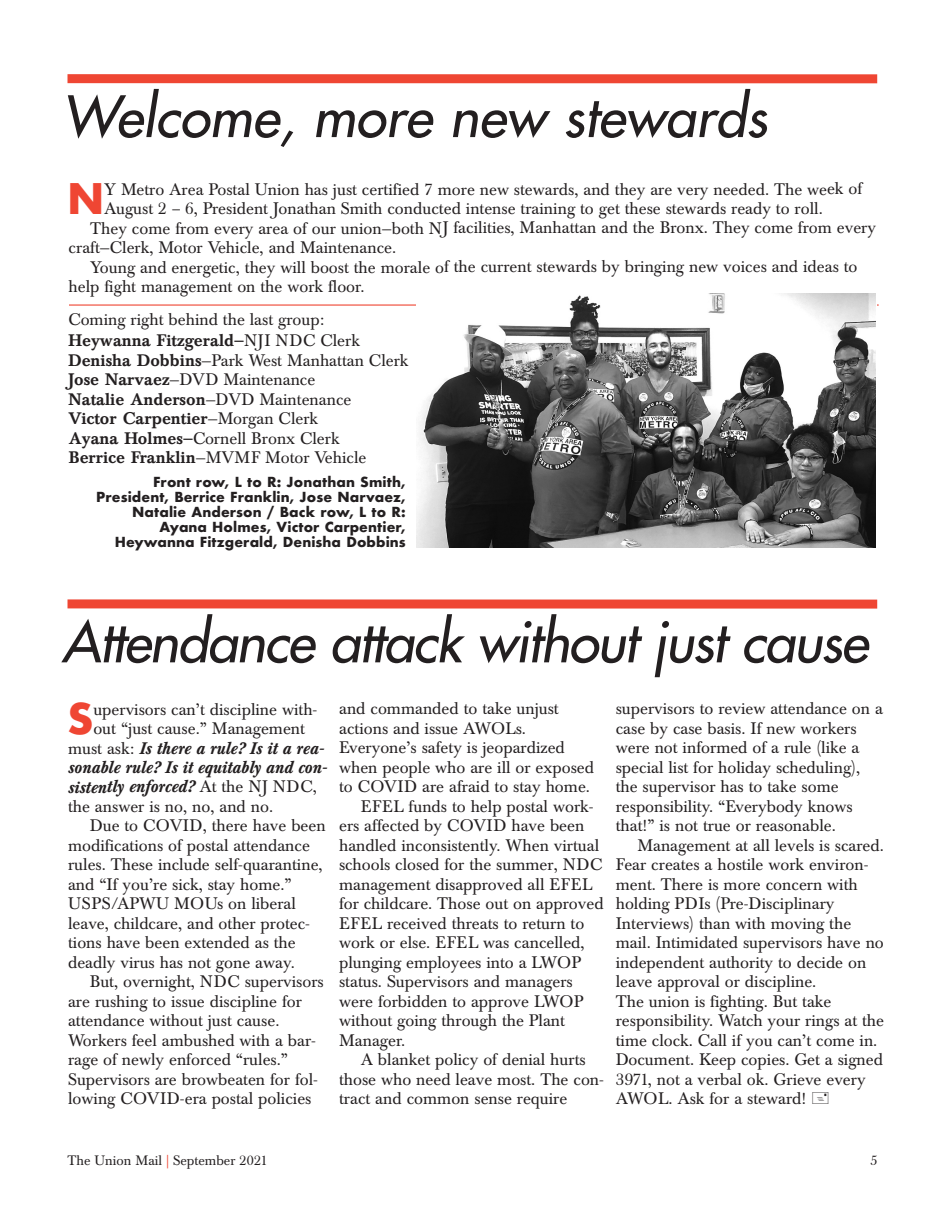
<style>
.page{position:relative;width:945px;height:1215px;background:#fff}
.page>*{position:absolute;margin:0;border:0;box-sizing:border-box;transform-origin:0 0}
.t1{font:italic 55.5px "Futura";letter-spacing:-.025em;color:#231f20}
.t2{font:italic 55.5px "Futura";color:#231f20}
.t3{font:700 40.95px "Futura";color:#ef4633}
.t4{font:16.5px/19.5px "Baskerville BE";color:#231f20}
.t5{font:italic 500 16.5px "Baskerville BE";color:#231f20}
.t6{font:700 13.5px/15px "Futura";letter-spacing:.005em;color:#231f20;text-align:right}
.t7{font:13.5px "Baskerville BE";color:#231f20}
.s1{font-weight:500}
.s2{font-weight:400;font-style:normal}
.s3{color:#ef4633}
</style>
<div class="page">
<div style="left:68px;top:74px;width:809px;height:9px;background:#ef4633"></div>
<div style="left:68px;top:599px;width:809px;height:10px;background:#ef4633"></div>
<hr style="left:69px;top:304px;width:810px;height:2px;background:#ef4633">
<img style="left:417px;top:294px;width:459px;height:254px">
<h1 class="t2" style="left:62px;top:89px;width:707px">Welcome, more new stewards</h1>
<h2 class="t3" style="left:67px;top:169px;width:39px">N</h2>
<p class="t4" style="left:104px;top:181px;width:760px">Y Metro Area Postal Union has just certified 7 more new stewards, and they are very needed. The week of</p>
<p class="t4" style="left:104px;top:200px;width:720px">August 2 – 6, President Jonathan Smith conducted intense training to get these stewards ready to roll.</p>
<p class="t4" style="left:90px;top:220px;width:787px">They come from every area of our union—both NJ facilities, Manhattan and the Bronx. They come from every</p>
<p class="t4" style="left:69px;top:239px;width:329px">craft—Clerk, Motor Vehicle, and Maintenance.</p>
<p class="t4" style="left:90px;top:259px;width:769px">Young and energetic, they will boost the morale of the current stewards by bringing new voices and ideas to</p>
<p class="t4" style="left:69px;top:278px;width:297px">help fight management on the work floor.</p>
<p class="t4" style="left:69px;top:311px;width:293px;line-height:21px">Coming right behind the last group:<br><span class="s1">Heywanna Fitzgerald—</span>NJI NDC Clerk</p>
<p class="t4" style="left:69px;top:352px;width:341px"><span class="s1">Denisha Dobbins</span>—Park West Manhattan Clerk <span class="s1">Jose Narvaez</span>—DVD Maintenance<br><span class="s1">Natalie Anderson</span>—DVD Maintenance<br><span class="s1">Victor Carpentier</span>—Morgan Clerk<br><span class="s1">Ayana Holmes—</span>Cornell Bronx Clerk<br><span class="s1">Berrice Franklin</span>—MVMF Motor Vehicle</p>
<p class="t6" style="left:96px;top:475px;width:311px">Front row, L to R: Jonathan Smith, President, Berrice Franklin, Jose Narvaez, Natalie Anderson / Back row, L to R:<br>Ayana Holmes, Victor Carpentier, Heywanna Fitzgerald, Denisha Dobbins</p>
<h1 class="t1" style="left:62px;top:614px;width:808px">Attendance attack without just cause</h1>
<h2 class="t3" style="left:67px;top:689px;width:28px">S</h2>
<p class="t4" style="left:93px;top:701px;width:226px">upervisors can’t discipline with-</p>
<p class="t4" style="left:616px;top:701px;width:269px">supervisors to review attendance on a case by case basis. If new workers were not informed of a rule (like a special list for holiday scheduling), the supervisor has to take some responsibility. “Everybody knows that!” is not true or reasonable.</p>
<p class="t4" style="left:616px;top:837px;width:270px;text-indent:22px">Management at all levels is scared.<br>Fear creates a hostile work environ&shy;ment. There is more concern with holding PDIs (Pre-Disciplinary Interviews) than with moving the mail. Intimidated supervisors have no independent authority to decide on leave approval or discipline.<br>The union is fighting. But take responsibility. Watch your rings at the time clock. Call if you can’t come in.<br>Document. Keep copies. Get a signed 3971, not a verbal ok. Grieve every AWOL. Ask for a steward!</p>
<p class="t4" style="left:339px;top:701px;width:221px">and commanded to take unjust</p>
<p class="t4" style="left:339px;top:720px;width:188px">actions and issue AWOLs.</p>
<p class="t4" style="left:339px;top:740px;width:227px">Everyone’s safety is jeopardized</p>
<p class="t4" style="left:339px;top:759px;width:256px">when people who are ill or exposed</p>
<p class="t4" style="left:339px;top:779px;width:252px">to COVID are afraid to stay home.</p>
<p class="t4" style="left:361px;top:798px;width:234px">EFEL funds to help postal work-</p>
<p class="t4" style="left:339px;top:818px;width:247px">ers affected by COVID have been</p>
<p class="t4" style="left:339px;top:837px;width:262px">handled inconsistently. When virtual</p>
<p class="t4" style="left:339px;top:857px;width:265px">schools closed for the summer, NDC</p>
<p class="t4" style="left:339px;top:876px;width:255px">management disapproved all EFEL</p>
<p class="t4" style="left:339px;top:896px;width:266px">for childcare. Those out on approved</p>
<p class="t4" style="left:339px;top:915px;width:247px">EFEL received threats to return to</p>
<p class="t4" style="left:339px;top:935px;width:247px">work or else. EFEL was cancelled,</p>
<p class="t4" style="left:339px;top:954px;width:244px">plunging employees into a LWOP</p>
<p class="t4" style="left:339px;top:974px;width:235px">status. Supervisors and managers</p>
<p class="t4" style="left:339px;top:993px;width:246px">were forbidden to approve LWOP</p>
<p class="t4" style="left:339px;top:1013px;width:227px">without going through the Plant</p>
<p class="t4" style="left:339px;top:1032px;width:68px">Manager.</p>
<p class="t4" style="left:361px;top:1052px;width:226px">A blanket policy of denial hurts</p>
<p class="t4" style="left:339px;top:1071px;width:266px">those who need leave most. The con-</p>
<p class="t4" style="left:339px;top:1091px;width:230px">tract and common sense require</p>
<p class="t4" style="left:93px;top:721px;width:213px">out “just cause.” Management</p>
<p class="t5" style="left:68px;top:742px;width:257px"><span class="s2">must ask:</span> Is there a rule? Is it a rea-</p>
<p class="t5" style="left:68px;top:761px;width:260px">sonable rule? Is it equitably and con-</p>
<p class="t5" style="left:68px;top:781px;width:250px">sistently enforced? <span class="s2">At the NJ NDC,</span></p>
<p class="t4" style="left:68px;top:798px;width:207px">the answer is no, no, and no.</p>
<p class="t4" style="left:90px;top:818px;width:238px">Due to COVID, there have been</p>
<p class="t4" style="left:68px;top:837px;width:243px">modifications of postal attendance</p>
<p class="t4" style="left:68px;top:857px;width:256px">rules. These include self-quarantine,</p>
<p class="t4" style="left:68px;top:876px;width:225px">and “If you’re sick, stay home.”</p>
<p class="t4" style="left:68px;top:896px;width:229px">USPS/APWU MOUs on liberal</p>
<p class="t4" style="left:68px;top:915px;width:244px">leave, childcare, and other protec-</p>
<p class="t4" style="left:68px;top:935px;width:229px">tions have been extended as the</p>
<p class="t4" style="left:68px;top:954px;width:228px">deadly virus has not gone away.</p>
<p class="t4" style="left:90px;top:974px;width:236px">But, overnight, NDC supervisors</p>
<p class="t4" style="left:68px;top:993px;width:235px">are rushing to issue discipline for</p>
<p class="t4" style="left:68px;top:1013px;width:213px">attendance without just cause.</p>
<p class="t4" style="left:68px;top:1032px;width:250px">Workers feel ambushed with a bar-</p>
<p class="t4" style="left:68px;top:1052px;width:222px">rage of newly enforced “rules.”</p>
<p class="t4" style="left:68px;top:1071px;width:251px">Supervisors are browbeaten for fol-</p>
<p class="t4" style="left:68px;top:1091px;width:245px">lowing COVID-era postal policies</p>
<p class="t7" style="left:68px;top:1155px;width:202px">The Union Mail <span class="s3">|</span> September 2021</p>
<p class="t7" style="left:870px;top:1156px;width:9px">5</p>
</div>
